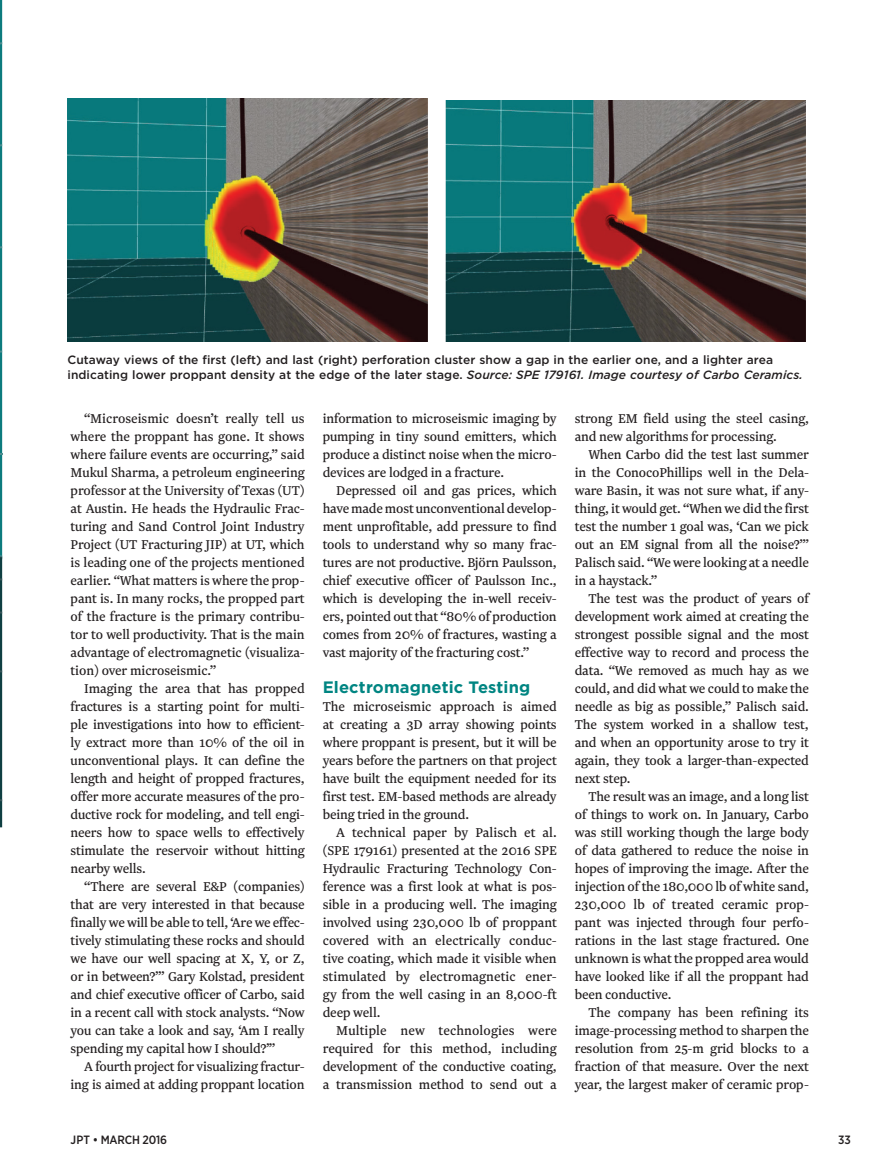
<style>
.page{position:relative;width:878px;height:1175px;background:#fff}
.page>*{position:absolute;margin:0;border:0;box-sizing:border-box;transform-origin:0 0}
.Head_1{font:700 16.5px "Gotham";letter-spacing:.005em;color:#008582}
.para1{font:15px/18px "Newzald";letter-spacing:-.01em;color:#231f20;text-align:justify}
.para{font:15px/18px "Newzald";letter-spacing:-.01em;color:#231f20;text-align:justify}
.Cutline{font:500 12px/15px "Gotham";letter-spacing:.005em;color:#231f20}
.t1{font:500 12px "Gotham Narrow";letter-spacing:-.015em;color:#231f20}
.s1{font-style:italic}
</style>
<div class="page">
<hr style="left:0;top:0;width:2px;height:559px;background:#0d7b7e">
<hr style="left:0;top:556px;width:2px;height:271px;background:#0f3f42">
<img style="left:445px;top:100px;width:360px;height:241px">
<img style="left:68px;top:98px;width:360px;height:243px">
<p class="Cutline" style="left:68px;top:351px;width:736px">Cutaway views of the first (left) and last (right) perforation cluster show a gap in the earlier one, and a lighter area indicating lower proppant density at the edge of the later stage. <span class="s1">Source: SPE 179161. Image courtesy of Carbo Ceramics.</span></p>
<p class="para1" style="left:71px;top:409px;width:236px;text-indent:14px">“Microseismic doesn’t really tell us where the proppant has gone. It shows where failure events are occurring,” said Mukul Sharma, a petroleum engineering professor at the University of Texas (UT) at Austin. He heads the Hydraulic Frac&shy;turing and Sand Control Joint Industry Project (UT Fracturing JIP) at UT, which is leading one of the projects mentioned earlier. “What matters is where the prop&shy;pant is. In many rocks, the propped part of the fracture is the primary contribu&shy;tor to well productivity. That is the main advantage of electromagnetic (visualiza&shy;tion) over microseismic.”</p>
<p class="para1" style="left:71px;top:679px;width:236px;text-indent:14px">Imaging the area that has propped fractures is a starting point for multi&shy;ple investigations into how to efficient&shy;ly extract more than 10% of the oil in unconventional plays. It can define the length and height of propped fractures, offer more accurate measures of the pro&shy;ductive rock for modeling, and tell engi&shy;neers how to space wells to effectively stimulate the reservoir without hitting nearby wells.</p>
<p class="para1" style="left:71px;top:877px;width:236px;text-indent:14px">“There are several E&amp;P (companies) that are very interested in that because finally we will be able to tell, ‘Are we effec&shy;tively stimulating these rocks and should we have our well spacing at X, Y, or Z, or in between?’” Gary Kolstad, president and chief executive officer of Carbo, said in a recent call with stock analysts. “Now you can take a look and say, ‘Am I really spending my capital how I should?’”</p>
<p class="para1" style="left:71px;top:1057px;width:235px;text-align:right">A fourth project for visualizing fractur&shy;ing is aimed at adding proppant location</p>
<p class="para1" style="left:323px;top:409px;width:235px">information to microseismic imaging by pumping in tiny sound emitters, which produce a distinct noise when the micro&shy;devices are lodged in a fracture.</p>
<p class="para1" style="left:323px;top:481px;width:236px;text-indent:14px">Depressed oil and gas prices, which have made most unconventional develop&shy;ment unprofitable, add pressure to find tools to understand why so many frac&shy;tures are not productive. Björn Paulsson, chief executive officer of Paulsson Inc., which is developing the in-well receiv&shy;ers, pointed out that “80% of production comes from 20% of fractures, wasting a vast majority of the fracturing cost.”</p>
<p class="Head_1" style="left:323px;top:676px;width:209px">Electromagnetic Testing</p>
<p class="para" style="left:323px;top:697px;width:236px">The microseismic approach is aimed at creating a 3D array showing points where proppant is present, but it will be years before the partners on that project have built the equipment needed for its first test. EM-based methods are already being tried in the ground.</p>
<p class="para1" style="left:323px;top:823px;width:236px;text-indent:14px">A technical paper by Palisch et al. (SPE 179161) presented at the 2016 SPE Hydraulic Fracturing Technology Con&shy;ference was a first look at what is pos&shy;sible in a producing well. The imaging involved using 230,000 lb of proppant covered with an electrically conduc&shy;tive coating, which made it visible when stimulated by electromagnetic ener&shy;gy from the well casing in an 8,000-ft deep well.</p>
<p class="para1" style="left:323px;top:1021px;width:236px;text-indent:14px">Multiple new technologies were required for this method, including development of the conductive coating, a transmission method to send out a</p>
<p class="para1" style="left:574px;top:409px;width:236px">strong EM field using the steel casing, and new algorithms for processing.</p>
<p class="para1" style="left:574px;top:445px;width:236px;text-indent:14px">When Carbo did the test last summer in the ConocoPhillips well in the Dela&shy;ware Basin, it was not sure what, if any&shy;thing, it would get. “When we did the first test the number 1 goal was, ‘Can we pick out an EM signal from all the noise?’” Palisch said. “We were looking at a needle in a haystack.”</p>
<p class="para1" style="left:574px;top:589px;width:236px;text-indent:14px">The test was the product of years of development work aimed at creating the strongest possible signal and the most effective way to record and process the data. “We removed as much hay as we could, and did what we could to make the needle as big as possible,” Palisch said.<br>The system worked in a shallow test, and when an opportunity arose to try it again, they took a larger-than-expected next step.</p>
<p class="para1" style="left:574px;top:787px;width:236px;text-indent:14px">The result was an image, and a long list of things to work on. In January, Carbo was still working though the large body of data gathered to reduce the noise in hopes of improving the image. After the injection of the 180,000 lb of white sand, 230,000 lb of treated ceramic prop&shy;pant was injected through four perfo&shy;rations in the last stage fractured. One unknown is what the propped area would have looked like if all the proppant had been conductive.</p>
<p class="para1" style="left:574px;top:1003px;width:236px;text-indent:14px">The company has been refining its image-processing method to sharpen the resolution from 25-m grid blocks to a fraction of that measure. Over the next year, the largest maker of ceramic prop-</p>
<p class="t1" style="left:71px;top:1132px;width:98px">JPT • MARCH 2016</p>
<p class="t1" style="left:838px;top:1132px;width:14px">33</p>
</div>
